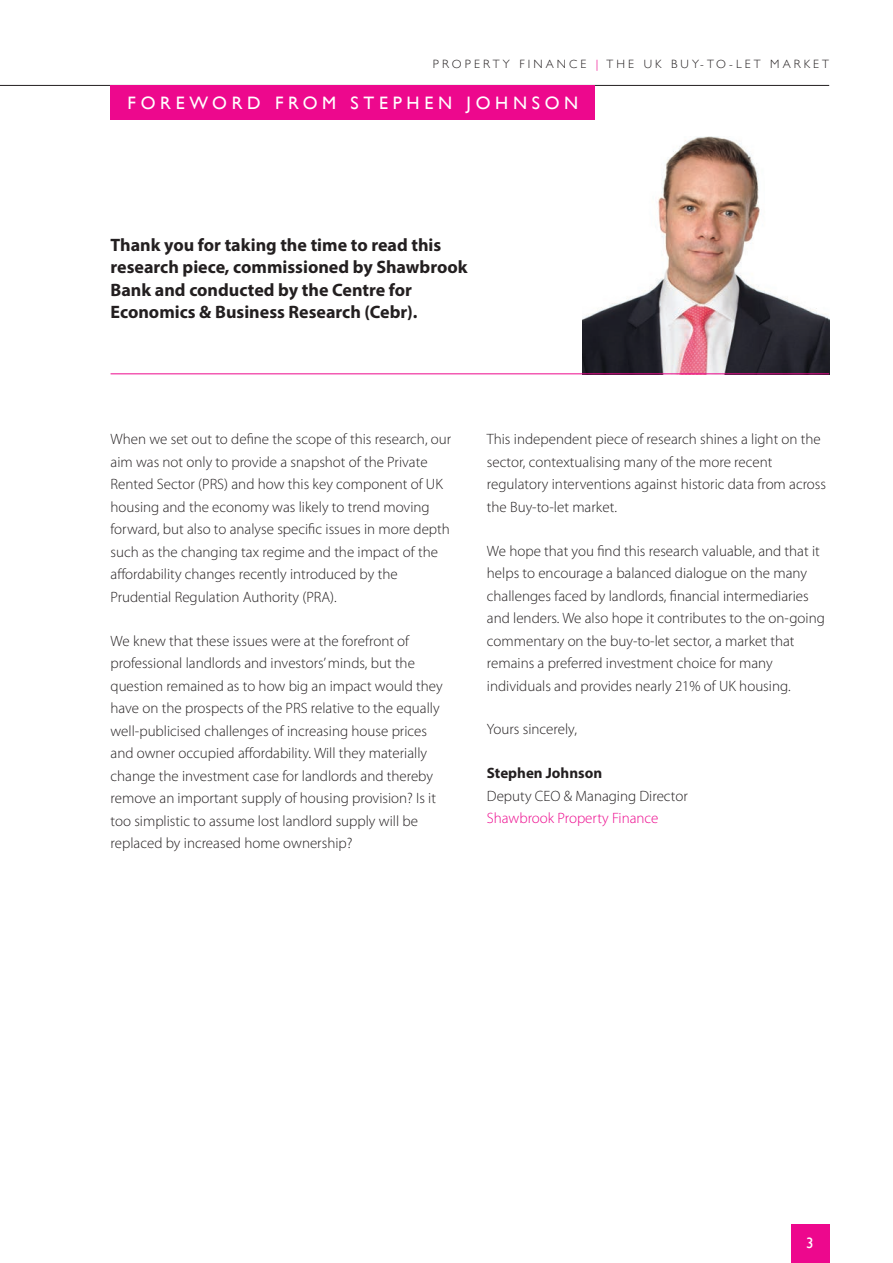
<style>
.page{position:relative;width:893px;height:1263px;background:#fff}
.page>*{position:absolute;margin:0;border:0;box-sizing:border-box;transform-origin:0 0}
.t1{font:700 18px/22.5px "Myriad Pro";color:#231f20}
.t2{font:18px "Gill Sans";letter-spacing:.26em;color:#fff}
.t3{font:300 15px/22.5px "Myriad Pro";color:#231f20}
.t4{font:300 15px "Myriad Pro";color:#ed088d}
.t5{font:700 15px "Myriad Pro";color:#231f20}
.t6{font:15px "Gill Sans";color:#fff}
.t7{font:300 12px "Gill Sans";letter-spacing:.26em;color:#231f20}
.s1{color:#ed088d}
</style>
<div class="page">
<div style="left:791px;top:1225px;width:38px;height:38px;background:#ed088d"></div>
<hr style="left:0;top:85px;width:829px;height:1px;background:#231f20">
<img style="left:582px;top:136px;width:247px;height:237px">
<hr style="left:111px;top:373px;width:718px;height:1px;background:#ed088d">
<div style="left:111px;top:86px;width:484px;height:34px;background:#ed088d"></div>
<p class="t7" style="left:433px;top:54px;width:398px">PROPERTY FINANCE <span class="s1">|</span> THE UK BUY-TO-LET MARKET</p>
<p class="t2" style="left:128px;top:93px;width:452px">FOREWORD FROM STEPHEN JOHNSON</p>
<p class="t1" style="left:111px;top:233px;width:359px">Thank you for taking the time to read this research piece, commissioned by Shawbrook Bank and conducted by the Centre for Economics &amp; Business Research (Cebr).</p>
<p class="t3" style="left:111px;top:428px;width:342px">When we set out to define the scope of this research, our aim was not only to provide a snapshot of the Private Rented Sector (PRS) and how this key component of UK housing and the economy was likely to trend moving forward, but also to analyse specific issues in more depth such as the changing tax regime and the impact of the affordability changes recently introduced by the Prudential Regulation Authority (PRA).</p>
<p class="t3" style="left:111px;top:629px;width:334px">We knew that these issues were at the forefront of professional landlords and investors’ minds, but the question remained as to how big an impact would they have on the prospects of the PRS relative to the equally well-publicised challenges of increasing house prices and owner occupied affordability. Will they materially change the investment case for landlords and thereby remove an important supply of housing provision? Is it too simplistic to assume lost landlord supply will be replaced by increased home ownership?</p>
<p class="t3" style="left:487px;top:428px;width:341px">This independent piece of research shines a light on the sector, contextualising many of the more recent regulatory interventions against historic data from across the Buy-to-let market.</p>
<p class="t3" style="left:487px;top:539px;width:339px">We hope that you find this research valuable, and that it helps to encourage a balanced dialogue on the many challenges faced by landlords, financial intermediaries and lenders. We also hope it contributes to the on-going commentary on the buy-to-let sector, a market that remains a preferred investment choice for many individuals and provides nearly 21% of UK housing.</p>
<p class="t3" style="left:487px;top:718px;width:92px">Yours sincerely,</p>
<p class="t5" style="left:487px;top:763px;width:117px">Stephen Johnson</p>
<p class="t3" style="left:487px;top:784px;width:202px">Deputy CEO &amp; Managing Director</p>
<p class="t4" style="left:487px;top:809px;width:173px">Shawbrook Property Finance</p>
<p class="t6" style="left:806px;top:1234px;width:9px">3</p>
</div>
